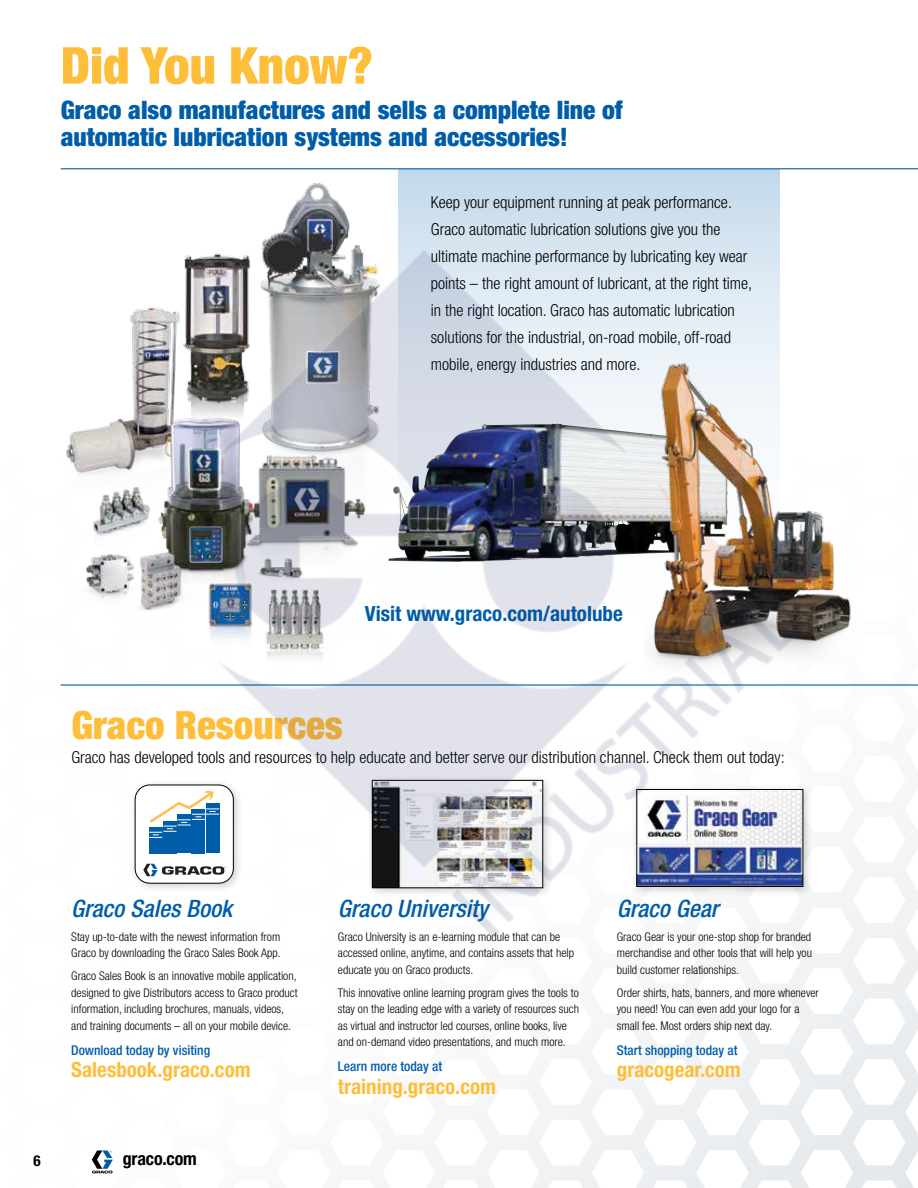
<style>
.page{position:relative;width:918px;height:1188px;background:#fff}
.page>*{position:absolute;margin:0;border:0;box-sizing:border-box;transform-origin:0 0}
.t1{font:900 condensed 51px "Helvetica Neue LT Std";color:#febe3a}
.t2{font:900 condensed 39px "Helvetica Neue LT Std";color:#febe3a}
.t3{font:900 condensed 25.5px/27px "Helvetica Neue LT Std";color:#005daa}
.t4{font:italic 500 condensed 24px "Helvetica Neue LT Std";color:#005daa}
.t5{font:700 condensed 21px "Helvetica Neue LT Std";color:#febe3a}
.t6{font:700 condensed 21px "Helvetica Neue LT Std";color:#005daa}
.t7{font:700 condensed 18px "Helvetica Neue LT Std";letter-spacing:-.01em;color:#000}
.t8{font:300 condensed 16.5px/27px "Helvetica Neue LT Std";color:#000}
.t9{font:700 condensed 15px "Helvetica Neue LT Std";color:#000}
.t10{font:500 condensed 13.5px "Helvetica Neue LT Std";color:#005daa}
.t11{font:300 condensed 12px/16.5px "Helvetica Neue LT Std";color:#000}
</style>
<div class="page">
<svg style="left:60px;top:684px;width:858px;height:504px"></svg>
<div style="left:398px;top:169px;width:381px;height:568px;background:#ccdeee"></div>
<div style="left:630px;top:783px;width:183px;height:114px;background:#000;opacity:.2"></div>
<hr style="left:61px;top:168px;width:857px;height:1px;background:#005daa">
<img style="left:66px;top:183px;width:295px;height:416px">
<img style="left:803px;top:510px;width:48px;height:145px">
<hr style="left:61px;top:684px;width:857px;height:2px;background:#005daa">
<img style="left:115px;top:250px;width:688px;height:688px">
<h1 class="t1" style="left:61px;top:34px;width:314px">Did You Know?</h1>
<h3 class="t3" style="left:61px;top:96px;width:564px">Graco also manufactures and sells a complete line of automatic lubrication systems and accessories!</h3>
<p class="t8" style="left:431px;top:189px;width:323px">Keep your equipment running at peak performance.<br>Graco automatic lubrication solutions give you the ultimate machine performance by lubricating key wear points – the right amount of lubricant, at the right time, in the right location. Graco has automatic lubrication solutions for the industrial, on-road mobile, off-road mobile, energy industries and more.</p>
<h3 class="t6" style="left:365px;top:601px;width:259px">Visit www.graco.com/autolube</h3>
<h2 class="t2" style="left:71px;top:701px;width:273px">Graco Resources</h2>
<h3 class="t8" style="left:71px;top:744px;width:715px">Graco has developed tools and resources to help educate and better serve our distribution channel. Check them out today:</h3>
<h3 class="t4" style="left:71px;top:894px;width:163px">Graco Sales Book</h3>
<p class="t11" style="left:71px;top:928px;width:211px">Stay up-to-date with the newest information from<br>Graco by downloading the Graco Sales Book App.</p>
<p class="t11" style="left:71px;top:968px;width:228px">Graco Sales Book is an innovative mobile application, designed to give Distributors access to Graco product information, including brochures, manuals, videos, and training documents – all on your mobile device.</p>
<p class="t10" style="left:71px;top:1042px;width:140px">Download today by visiting</p>
<h3 class="t5" style="left:71px;top:1057px;width:181px">Salesbook.graco.com</h3>
<p class="t9" style="left:33px;top:1152px;width:9px">6</p>
<h3 class="t7" style="left:123px;top:1148px;width:76px">graco.com</h3>
<h3 class="t4" style="left:338px;top:894px;width:152px">Graco University</h3>
<p class="t11" style="left:338px;top:928px;width:238px">Graco University is an e-learning module that can be accessed online, anytime, and contains assets that help educate you on Graco products.</p>
<p class="t11" style="left:338px;top:984px;width:243px">This innovative online learning program gives the tools to stay on the leading edge with a variety of resources such as virtual and instructor led courses, online books, live and on-demand video presentations, and much more.</p>
<p class="t10" style="left:338px;top:1058px;width:106px">Learn more today at</p>
<h3 class="t5" style="left:338px;top:1073px;width:160px">training.graco.com</h3>
<h3 class="t4" style="left:617px;top:894px;width:103px">Graco Gear</h3>
<p class="t11" style="left:617px;top:928px;width:197px;text-align:justify">Graco Gear is your one-stop shop for branded merchandise and other tools that will help you build customer relationships.</p>
<p class="t11" style="left:617px;top:984px;width:204px">Order shirts, hats, banners, and more whenever you need! You can even add your logo for a small fee. Most orders ship next day.</p>
<p class="t10" style="left:617px;top:1042px;width:122px">Start shopping today at</p>
<h3 class="t5" style="left:617px;top:1057px;width:125px">gracogear.com</h3>
</div>
